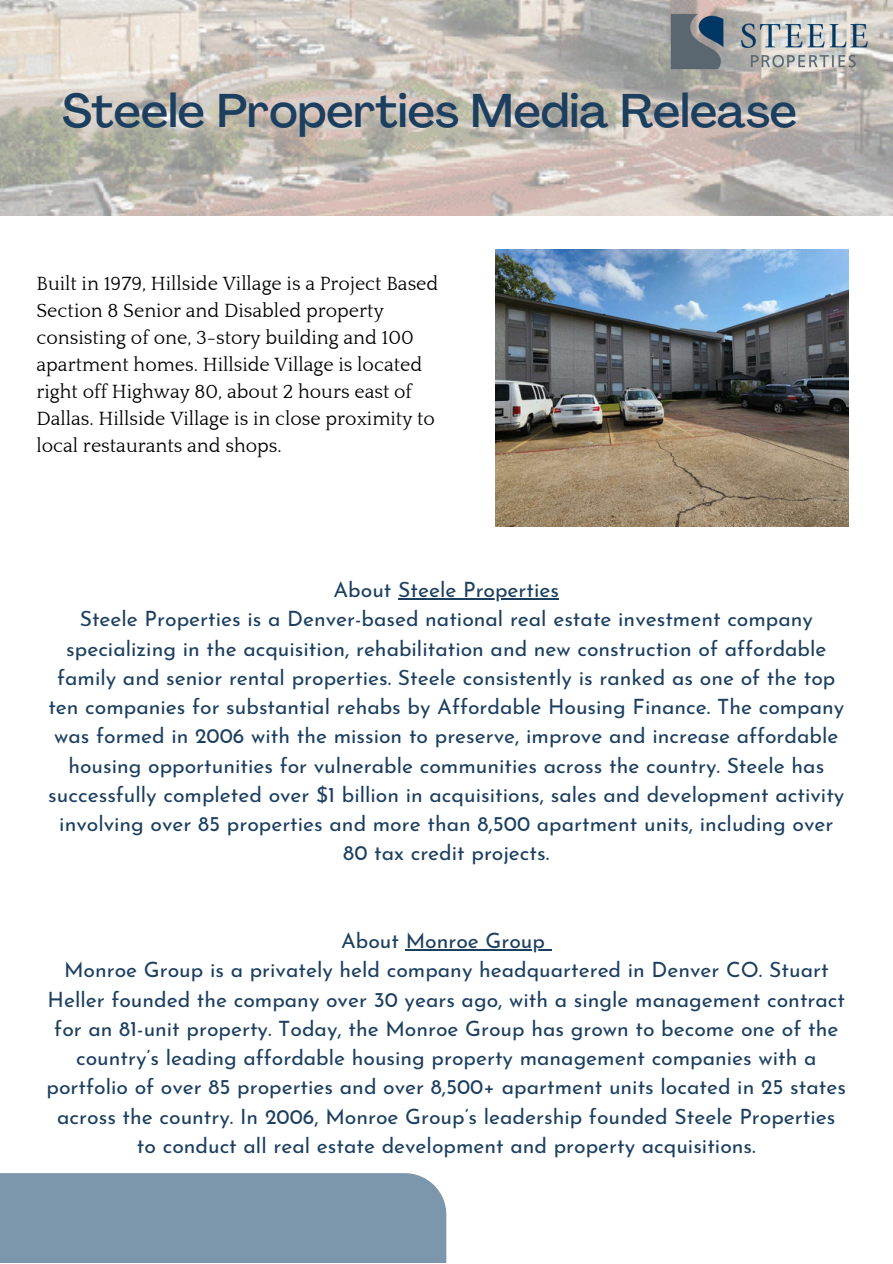
<style>
.page{position:relative;width:893px;height:1264px;background:#fff}
.page>*{position:absolute;margin:0;border:0;box-sizing:border-box;transform-origin:0 0}
.t1{font:500 46.65px "Agrandir";color:#1c3f60}
.t2{font:21.15px/29.2px "Josefin Sans";color:#1c3f60;text-align:center}
.t3{font:19.65px/27px "Quattrocento";color:#000}
</style>
<div class="page">
<img style="left:0;top:0;width:892px;height:216px">
<div style="left:0;top:1173px;width:446px;height:89px;background:#7c97ab"></div>
<img style="left:664px;top:10px;width:213px;height:63px">
<hr style="left:398px;top:598px;width:161px;height:1px;background:#1c3f60">
<hr style="left:405px;top:949px;width:140px;height:1px;background:#1c3f60">
<img style="left:495px;top:250px;width:353px;height:276px">
<p class="t1" style="left:62px;top:92px;width:736px">Steele Properties Media Release</p>
<p class="t3" style="left:36px;top:271px;width:403px">Built in 1979, Hillside Village is a Project Based Section 8 Senior and Disabled property consisting of one, 3-story building and 100 apartment homes. Hillside Village is located right off Highway 80, about 2 hours east of Dallas. Hillside Village is in close proximity to local restaurants and shops.</p>
<p class="t2" style="left:333px;top:577px;width:227px">About Steele Properties</p>
<p class="t2" style="left:48px;top:606px;width:797px">Steele Properties is a Denver-based national real estate investment company specializing in the acquisition, rehabilitation and new construction of affordable family and senior rental properties. Steele consistently is ranked as one of the top ten companies for substantial rehabs by Affordable Housing Finance. The company was formed in 2006 with the mission to preserve, improve and increase affordable housing opportunities for vulnerable communities across the country. Steele has successfully completed over $1 billion in acquisitions, sales and development activity involving over 85 properties and more than 8,500 apartment units, including over 80 tax credit projects.</p>
<p class="t2" style="left:341px;top:928px;width:205px">About Monroe Group</p>
<p class="t2" style="left:47px;top:957px;width:801px">Monroe Group is a privately held company headquartered in Denver CO. Stuart Heller founded the company over 30 years ago, with a single management contract for an 81-unit property. Today, the Monroe Group has grown to become one of the country’s leading affordable housing property management companies with a portfolio of over 85 properties and over 8,500+ apartment units located in 25 states across the country. In 2006, Monroe Group’s leadership founded Steele Properties to conduct all real estate development and property acquisitions.</p>
</div>
